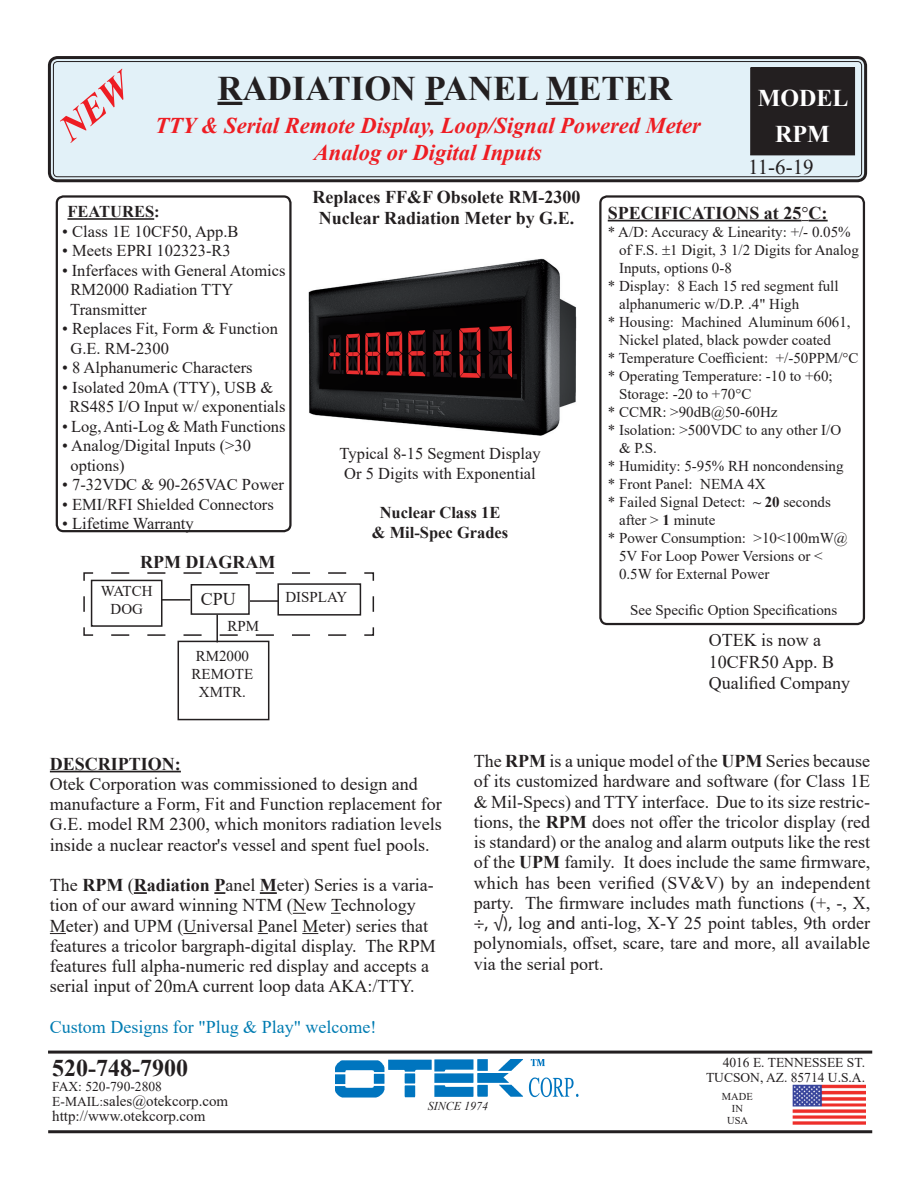
<style>
.page{position:relative;width:918px;height:1188px;background:#fff}
.page>*{position:absolute;margin:0;border:0;box-sizing:border-box;transform-origin:0 0}
.t1{font:700 34.5px "Times New Roman";color:#231f20}
.t2{font:700 24px "Times New Roman";color:#231f20}
.t3{font:700 24px/36px "Times New Roman";color:#fff;text-align:center}
.t4{font:italic 700 22.5px/27px "Times New Roman";color:#ee1d23;text-align:center}
.t5{font:21px "Times New Roman";color:#231f20}
.t6{font:18px/20.2px "Times New Roman";color:#231f20}
.t7{font:700 18px/21.6px "Times New Roman";color:#231f20;text-align:center}
.t8{font:18px "Times New Roman";color:#007cb2}
.t9{font:16.5px/19.5px "Times New Roman";color:#231f20}
.t10{font:700 16.5px/19.8px "Times New Roman";color:#231f20;text-align:center}
.t11{font:15px/18px "Times New Roman";color:#231f20}
.t12{font:13.5px/15px "Times New Roman";color:#231f20;text-align:right}
.t13{font:italic 12px "Times New Roman";color:#231f20}
.t14{font:10.5px/12px "Times New Roman";color:#231f20;text-align:center}
.s1{font-weight:700}
.s2{font-family:"Myriad Pro"}
.s3{font-size:13.5px}
</style>
<div class="page">
<div style="left:599px;top:195px;width:266px;height:430px;border:2px solid #231f20;border-radius:7px"></div>
<div style="left:51px;top:59px;width:813px;height:120px;background:#e2f1f8;border-radius:7px"></div>
<div style="left:48px;top:56px;width:819px;height:126px;border:3px solid #231f20;border-radius:8px"></div>
<div style="left:53px;top:61px;width:809px;height:116px;border:1px solid #231f20;border-radius:4px"></div>
<div style="left:751px;top:68px;width:104px;height:87px;background:#231f20"></div>
<div style="left:750px;top:68px;width:105px;height:87px;border:1px solid #231f20"></div>
<div style="left:56px;top:195px;width:236px;height:337px;border:2px solid #231f20;border-radius:7px"></div>
<hr style="left:48px;top:1051px;width:824px;height:3px;background:#231f20">
<hr style="left:48px;top:1130px;width:824px;height:3px;background:#231f20">
<img style="left:793px;top:1085px;width:73px;height:40px">
<hr style="left:50px;top:771px;width:131px;height:1px;background:#231f20">
<svg style="left:134px;top:892px;width:13px;height:2px"></svg>
<svg style="left:214px;top:892px;width:11px;height:2px"></svg>
<svg style="left:260px;top:892px;width:17px;height:2px"></svg>
<svg style="left:293px;top:913px;width:13px;height:1px"></svg>
<svg style="left:50px;top:933px;width:16px;height:1px"></svg>
<svg style="left:183px;top:933px;width:13px;height:1px"></svg>
<svg style="left:302px;top:933px;width:16px;height:1px"></svg>
<img style="left:335px;top:1059px;width:244px;height:38px">
<img style="left:309px;top:258px;width:268px;height:178px">
<hr style="left:67px;top:218px;width:87px;height:2px;background:#231f20">
<hr style="left:608px;top:220px;width:193px;height:1px;background:#231f20">
<svg style="left:801px;top:220px;width:27px;height:1px"></svg>
<div style="left:178px;top:641px;width:91px;height:79px;border:2px solid #231f20"></div>
<hr style="left:216px;top:615px;width:2px;height:27px;background:#231f20">
<svg style="left:83px;top:572px;width:292px;height:65px"></svg>
<hr style="left:217px;top:102px;width:25px;height:3px;background:#231f20">
<hr style="left:425px;top:102px;width:18px;height:3px;background:#231f20">
<hr style="left:546px;top:102px;width:32px;height:3px;background:#231f20">
<h1 class="t1" style="left:217px;top:63px;width:456px">RADIATION PANEL METER</h1>
<p class="t4" style="left:155px;top:111px;width:547px">TTY &amp; Serial Remote Display, Loop/Signal Powered Meter<br>Analog or Digital Inputs</p>
<h2 class="t3" style="left:758px;top:80px;width:92px">MODEL<br>RPM</h2>
<p class="t5" style="left:748px;top:153px;width:67px">11-6-19</p>
<p class="t10" style="left:67px;top:201px;width:94px">FEATURES:</p>
<p class="t9" style="left:62px;top:221px;width:178px">• Class 1E 10CF50, App.B</p>
<p class="t9" style="left:62px;top:240px;width:170px">• Meets EPRI 102323-R3</p>
<p class="t9" style="left:70px;top:260px;width:217px;text-indent:-8px">• Inferfaces with General Atomics<br>RM2000 Radiation TTY<br>Transmitter</p>
<p class="t9" style="left:71px;top:318px;width:209px;text-indent:-8px">• Replaces Fit, Form &amp; Function<br>G.E. RM-2300</p>
<p class="t9" style="left:62px;top:357px;width:192px">• 8 Alphanumeric Characters</p>
<p class="t9" style="left:70px;top:377px;width:218px;text-indent:-7px">• Isolated 20mA (TTY), USB &amp;<br>RS485 I/O Input w/ exponentials</p>
<p class="t9" style="left:62px;top:416px;width:225px">• Log, Anti-Log &amp; Math Functions</p>
<p class="t9" style="left:71px;top:435px;width:182px;text-indent:-8px">• Analog/Digital Inputs (&gt;30 options)</p>
<p class="t9" style="left:62px;top:474px;width:223px">• 7-32VDC &amp; 90-265VAC Power</p>
<p class="t9" style="left:62px;top:494px;width:213px">• EMI/RFI Shielded Connectors</p>
<p class="t9" style="left:62px;top:513px;width:133px">• Lifetime Warranty</p>
<p class="t7" style="left:140px;top:551px;width:137px">RPM DIAGRAM</p>
<p class="t7" style="left:313px;top:185px;width:269px">Replaces FF&amp;F Obsolete RM-2300<br>Nuclear Radiation Meter by G.E.</p>
<p class="t9" style="left:340px;top:443px;width:202px">Typical 8-15 Segment Display<br>Or 5 Digits with Exponential</p>
<p class="t10" style="left:372px;top:502px;width:138px">Nuclear Class 1E &amp; Mil-Spec Grades</p>
<p class="t11" style="left:101px;top:582px;width:53px;text-align:center">WATCH<br>DOG</p>
<p class="t6" style="left:201px;top:589px;width:37px">CPU</p>
<p class="t11" style="left:192px;top:647px;width:63px;text-align:center">RM2000<br>REMOTE<br>XMTR.</p>
<p class="t11" style="left:227px;top:616px;width:33px">RPM</p>
<p class="t11" style="left:285px;top:588px;width:63px">DISPLAY</p>
<p class="t7" style="left:608px;top:201px;width:221px">SPECIFICATIONS at 25 C:</p>
<p class="t11" style="left:619px;top:222px;width:233px;text-indent:-11px">* A/D: Accuracy &amp; Linearity: +/- 0.05% of F.S.</p>
<p class="t11" style="left:681px;top:240px;width:179px">Digit, 3 1/2 Digits for Analog</p>
<p class="t11" style="left:619px;top:258px;width:114px">Inputs, options 0-8</p>
<p class="t11" style="left:608px;top:276px;width:232px">* Display: 8 Each 15 red segment full</p>
<p class="t11" style="left:619px;top:294px;width:182px">alphanumeric w/D.P. .4" High</p>
<p class="t11" style="left:608px;top:312px;width:244px">* Housing: Machined Aluminum 6061,</p>
<p class="t11" style="left:619px;top:330px;width:214px">Nickel plated, black powder coated</p>
<p class="t11" style="left:608px;top:348px;width:252px">* Temperature Coefficient: +/-50PPM/°C</p>
<p class="t11" style="left:608px;top:366px;width:226px">* Operating Temperature: -10 to +60;</p>
<p class="t11" style="left:619px;top:384px;width:134px">Storage: -20 to +70°C</p>
<p class="t11" style="left:608px;top:402px;width:171px">* CCMR: &gt;90dB@50-60Hz</p>
<p class="t11" style="left:608px;top:420px;width:235px">* Isolation: &gt;500VDC to any other I/O</p>
<p class="t11" style="left:619px;top:438px;width:39px">&amp; P.S.</p>
<p class="t11" style="left:608px;top:456px;width:237px">* Humidity: 5-95% RH noncondensing</p>
<p class="t11" style="left:608px;top:474px;width:159px">* Front Panel: NEMA 4X</p>
<p class="t11" style="left:608px;top:492px;width:225px">* Failed Signal Detect: <span class="s1">~ 20</span> seconds</p>
<p class="t11" style="left:619px;top:510px;width:98px">after &gt; <span class="s1">1</span> minute</p>
<p class="t11" style="left:608px;top:528px;width:241px">* Power Consumption: &gt;10&lt;100mW@</p>
<p class="t11" style="left:619px;top:546px;width:205px">5V For Loop Power Versions or &lt;</p>
<p class="t11" style="left:619px;top:564px;width:152px">0.5W for External Power</p>
<p class="t11" style="left:630px;top:600px;width:209px">See Specific Option Specifications</p>
<p class="t6" style="left:709px;top:629px;width:143px;line-height:21.6px">OTEK is now a<br>10CFR50 App. B<br>Qualified Company</p>
<p class="t7" style="left:50px;top:752px;width:133px">DESCRIPTION:</p>
<p class="t6" style="left:50px;top:773px;width:393px">Otek Corporation was commissioned to design and manufacture a Form, Fit and Function replacement for G.E. model RM 2300, which monitors radiation levels inside a nuclear reactor's vessel and spent fuel pools.</p>
<p class="t6" style="left:50px;top:874px;width:388px">The <span class="s1">RPM</span> (<span class="s1">Radiation P</span>anel <span class="s1">M</span>eter) Series is a varia&shy;tion of our award winning NTM (New Technology Meter) and UPM (Universal Panel Meter) series that features a tricolor bargraph-digital display. The RPM features full alpha-numeric red display and accepts a serial input of 20mA current loop data AKA:/TTY.</p>
<p class="t8" style="left:50px;top:1014px;width:328px">Custom Designs for "Plug &amp; Play" welcome!</p>
<p class="t6" style="left:474px;top:750px;width:398px;text-align:justify">The <span class="s1">RPM</span> is a unique model of the <span class="s1">UPM</span> Series because of its customized hardware and software (for Class 1E &amp; Mil-Specs) and TTY interface. Due to its size restric&shy;tions, the <span class="s1">RPM</span> does not offer the tricolor display (red is standard) or the analog and alarm outputs like the rest of the <span class="s1">UPM</span> family. It does include the same firmware, which has been verified (SV&amp;V) by an independent party. The firmware includes math functions (+, -, X, <span class="s2">÷, √),</span> log <span class="s2">and</span> anti-log, X-Y 25 point tables, 9th order polynomials, offset, scare, tare and more, all available via the serial port.</p>
<h2 class="t2" style="left:52px;top:1050px;width:137px">520-748-7900</h2>
<p class="t12" style="left:52px;top:1078px;width:111px">FAX: 520-790-2808</p>
<p class="t11" style="left:52px;top:1093px;width:178px;line-height:15px"><span class="s3">E-MAIL:</span>sales@otekcorp.com http://www.otekcorp.com</p>
<p class="t13" style="left:428px;top:1098px;width:62px">SINCE 1974</p>
<p class="t12" style="left:706px;top:1054px;width:161px">4016 E. TENNESSEE ST.<br>TUCSON, AZ. 85714 U.S.A.</p>
<p class="t14" style="left:722px;top:1091px;width:32px">MADE<br>IN<br>USA</p>
</div>
